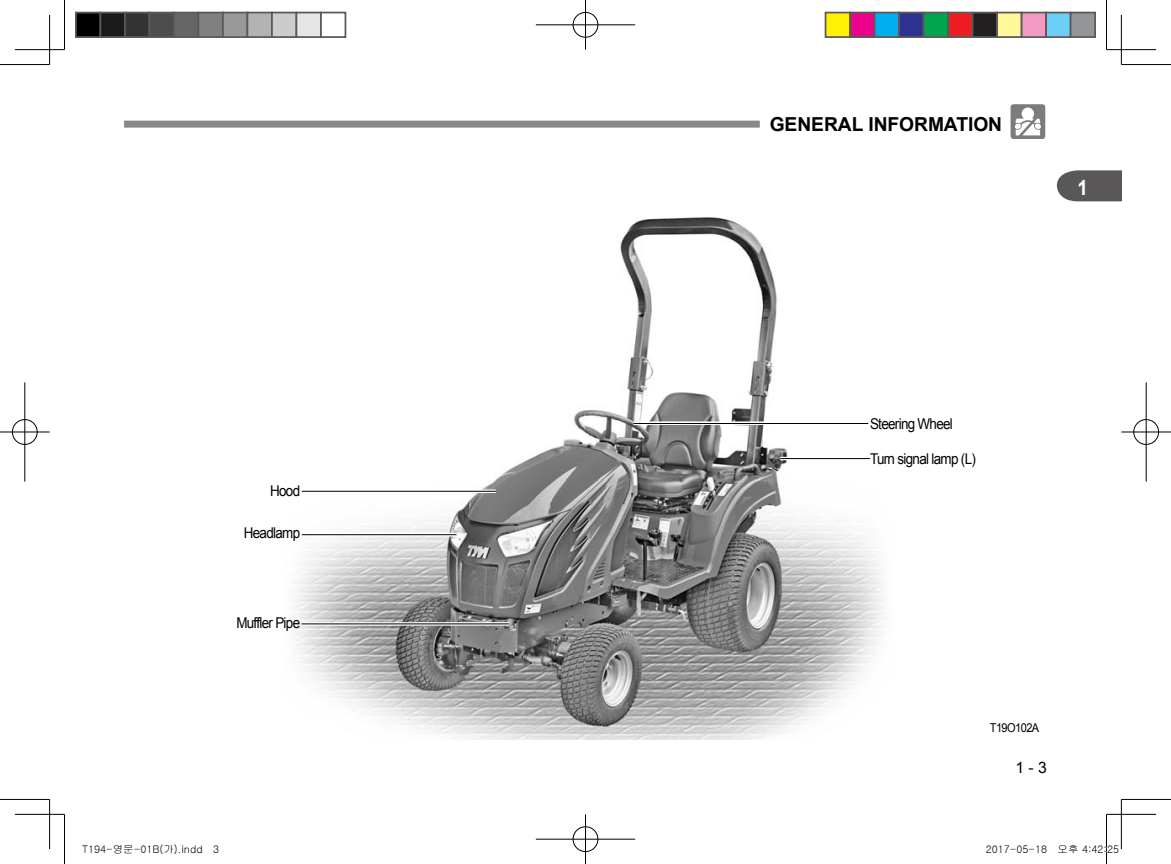
<style>
.page{position:relative;width:1171px;height:864px;background:#fff}
.page>*{position:absolute;margin:0;border:0;box-sizing:border-box;transform-origin:0 0}
.t1{font:700 21px "Arial";color:#fff;scale:.9 1}
.t2{font:700 19.25px "Arial";letter-spacing:-.005em;color:#000}
.t3{font:15.75px "Arial";color:#000}
.t4{font:14.88px "Arial";letter-spacing:-.05em;color:#000;scale:.9 1}
.t5{font:12.25px "Arial";letter-spacing:-.05em;color:#000;scale:.9 1}
.t6{font:10.5px "Gulim";color:#000}
</style>
<div class="page">
<svg style="left:1057px;top:170px;width:64px;height:31px;background:#656363"></svg>
<svg style="left:1044px;top:106px;width:2px;height:33px"></svg>
<div style="left:1010px;top:104px;width:35px;height:35px;background:#7d7c7d;border-radius:3px"></div>
<svg style="left:1015px;top:107px;width:26px;height:28px"></svg>
<div style="left:124px;top:121px;width:636px;height:7px;background:#898989"></div>
<img style="left:294px;top:217px;width:590px;height:522px">
<svg style="left:780px;top:456px;width:90px;height:4px"></svg>
<hr style="left:780px;top:458px;width:90px;height:1px;background:#000">
<svg style="left:302px;top:532px;width:154px;height:4px"></svg>
<hr style="left:302px;top:534px;width:154px;height:1px;background:#000">
<hr style="left:301px;top:622px;width:208px;height:3px;background:#fff">
<hr style="left:301px;top:623px;width:208px;height:1px;background:#000">
<svg style="left:302px;top:489px;width:194px;height:4px"></svg>
<hr style="left:302px;top:490px;width:194px;height:1px;background:#000">
<svg style="left:633px;top:421px;width:235px;height:4px"></svg>
<hr style="left:633px;top:423px;width:235px;height:1px;background:#000">
<hr style="left:0;top:64px;width:50px;height:1px;background:#000">
<hr style="left:1121px;top:64px;width:50px;height:1px;background:#000">
<hr style="left:0;top:798px;width:50px;height:1px;background:#000">
<hr style="left:1121px;top:798px;width:50px;height:1px;background:#000">
<hr style="left:64px;top:0;width:1px;height:50px;background:#000">
<hr style="left:64px;top:814px;width:1px;height:49px;background:#000">
<hr style="left:1106px;top:0;width:1px;height:50px;background:#000">
<hr style="left:1106px;top:814px;width:1px;height:49px;background:#000">
<hr style="left:15px;top:49px;width:49px;height:1px;background:#000">
<hr style="left:1106px;top:49px;width:50px;height:1px;background:#000">
<hr style="left:15px;top:813px;width:49px;height:1px;background:#000">
<hr style="left:1106px;top:813px;width:50px;height:1px;background:#000">
<hr style="left:49px;top:15px;width:1px;height:49px;background:#000">
<hr style="left:49px;top:799px;width:1px;height:49px;background:#000">
<hr style="left:1121px;top:15px;width:1px;height:49px;background:#000">
<hr style="left:1121px;top:799px;width:1px;height:49px;background:#000">
<div style="left:572px;top:11px;width:27px;height:27px;border:2px solid #fff;border-radius:50%"></div>
<hr style="left:536px;top:24px;width:99px;height:2px;background:#fff">
<hr style="left:584px;top:0;width:2px;height:50px;background:#fff">
<div style="left:573px;top:12px;width:25px;height:25px;border:1px solid #000;border-radius:50%"></div>
<hr style="left:536px;top:25px;width:99px;height:1px;background:#000">
<hr style="left:585px;top:0;width:1px;height:50px;background:#000">
<div style="left:572px;top:825px;width:27px;height:27px;border:2px solid #fff;border-radius:50%"></div>
<hr style="left:536px;top:837px;width:99px;height:2px;background:#fff">
<hr style="left:584px;top:814px;width:2px;height:49px;background:#fff">
<div style="left:573px;top:826px;width:25px;height:25px;border:1px solid #000;border-radius:50%"></div>
<hr style="left:536px;top:838px;width:99px;height:1px;background:#000">
<hr style="left:585px;top:814px;width:1px;height:49px;background:#000">
<div style="left:11px;top:418px;width:27px;height:27px;border:2px solid #fff;border-radius:50%"></div>
<hr style="left:0;top:430px;width:50px;height:3px;background:#fff">
<hr style="left:24px;top:382px;width:2px;height:99px;background:#fff">
<div style="left:12px;top:419px;width:25px;height:25px;border:1px solid #000;border-radius:50%"></div>
<hr style="left:0;top:431px;width:50px;height:1px;background:#000">
<hr style="left:25px;top:382px;width:1px;height:99px;background:#000">
<div style="left:1132px;top:418px;width:27px;height:27px;border:2px solid #fff;border-radius:50%"></div>
<hr style="left:1121px;top:430px;width:50px;height:3px;background:#fff">
<hr style="left:1145px;top:382px;width:2px;height:99px;background:#fff">
<div style="left:1133px;top:419px;width:26px;height:25px;border:1px solid #000;border-radius:50%"></div>
<hr style="left:1121px;top:431px;width:50px;height:1px;background:#000">
<hr style="left:1146px;top:382px;width:1px;height:99px;background:#000">
<div style="left:76px;top:13px;width:24px;height:24px;background:#000"></div>
<div style="left:75px;top:12px;width:26px;height:26px;border:2px solid #595959"></div>
<div style="left:100px;top:13px;width:25px;height:24px;background:#1a1a1a"></div>
<div style="left:99px;top:12px;width:27px;height:26px;border:2px solid #595959"></div>
<div style="left:125px;top:13px;width:24px;height:24px;background:#333"></div>
<div style="left:124px;top:12px;width:26px;height:26px;border:2px solid #595959"></div>
<div style="left:149px;top:13px;width:25px;height:24px;background:#4d4d4d"></div>
<div style="left:148px;top:12px;width:27px;height:26px;border:2px solid #595959"></div>
<div style="left:174px;top:13px;width:24px;height:24px;background:#666"></div>
<div style="left:173px;top:12px;width:26px;height:26px;border:2px solid #595959"></div>
<div style="left:198px;top:13px;width:25px;height:24px;background:#808080"></div>
<div style="left:197px;top:12px;width:27px;height:26px;border:2px solid #595959"></div>
<div style="left:223px;top:13px;width:24px;height:24px;background:#999"></div>
<div style="left:222px;top:12px;width:26px;height:26px;border:2px solid #595959"></div>
<div style="left:247px;top:13px;width:25px;height:24px;background:#b3b3b3"></div>
<div style="left:246px;top:12px;width:27px;height:26px;border:2px solid #595959"></div>
<div style="left:272px;top:13px;width:24px;height:24px;background:#ccc"></div>
<div style="left:271px;top:12px;width:26px;height:26px;border:2px solid #595959"></div>
<div style="left:296px;top:13px;width:25px;height:24px;background:#e6e6e6"></div>
<div style="left:295px;top:12px;width:27px;height:26px;border:2px solid #595959"></div>
<div style="left:320px;top:12px;width:26px;height:26px;border:2px solid #595959"></div>
<div style="left:825px;top:13px;width:25px;height:24px;background:#fff101"></div>
<div style="left:824px;top:12px;width:27px;height:26px;border:2px solid #595959"></div>
<div style="left:850px;top:13px;width:24px;height:24px;background:#ed028c"></div>
<div style="left:849px;top:12px;width:26px;height:26px;border:2px solid #595959"></div>
<div style="left:874px;top:13px;width:25px;height:24px;background:#00aeef"></div>
<div style="left:873px;top:12px;width:27px;height:26px;border:2px solid #595959"></div>
<div style="left:899px;top:13px;width:24px;height:24px;background:#2e3092"></div>
<div style="left:898px;top:12px;width:26px;height:26px;border:2px solid #595959"></div>
<div style="left:923px;top:13px;width:25px;height:24px;background:#00a54f"></div>
<div style="left:922px;top:12px;width:27px;height:26px;border:2px solid #595959"></div>
<div style="left:948px;top:13px;width:24px;height:24px;background:#ee1d23"></div>
<div style="left:947px;top:12px;width:26px;height:26px;border:2px solid #595959"></div>
<div style="left:972px;top:13px;width:25px;height:24px;background:#231f20"></div>
<div style="left:971px;top:12px;width:27px;height:26px;border:2px solid #595959"></div>
<div style="left:997px;top:13px;width:24px;height:24px;background:#fff79a"></div>
<div style="left:996px;top:12px;width:26px;height:26px;border:2px solid #595959"></div>
<div style="left:1021px;top:13px;width:25px;height:24px;background:#f499c2"></div>
<div style="left:1020px;top:12px;width:27px;height:26px;border:2px solid #595959"></div>
<div style="left:1046px;top:13px;width:24px;height:24px;background:#6bcff6"></div>
<div style="left:1045px;top:12px;width:26px;height:26px;border:2px solid #595959"></div>
<div style="left:1070px;top:13px;width:25px;height:24px;background:#939598"></div>
<div style="left:1069px;top:12px;width:27px;height:26px;border:2px solid #595959"></div>
<p class="t4" style="left:270px;top:481px;width:35px">Hood</p>
<p class="t4" style="left:244px;top:522px;width:64px">Headlamp</p>
<p class="t4" style="left:236px;top:613px;width:72px">Muffler Pipe</p>
<p class="t2" style="left:770px;top:111px;width:234px">GENERAL INFORMATION</p>
<h1 class="t1" style="left:1077px;top:173px;width:13px">1</h1>
<p class="t4" style="left:870px;top:414px;width:94px">Steering Wheel</p>
<p class="t4" style="left:870px;top:449px;width:119px">Turn signal lamp (L)</p>
<p class="t5" style="left:990px;top:719px;width:56px">T19O102A</p>
<p class="t3" style="left:1015px;top:757px;width:20px">1 -</p>
<p class="t6" style="left:82px;top:844px;width:139px">T194-영문-01B(가).indd 3</p>
<p class="t6" style="left:985px;top:844px;width:135px">2017-05-18 오후 4:42:25</p>
</div>
